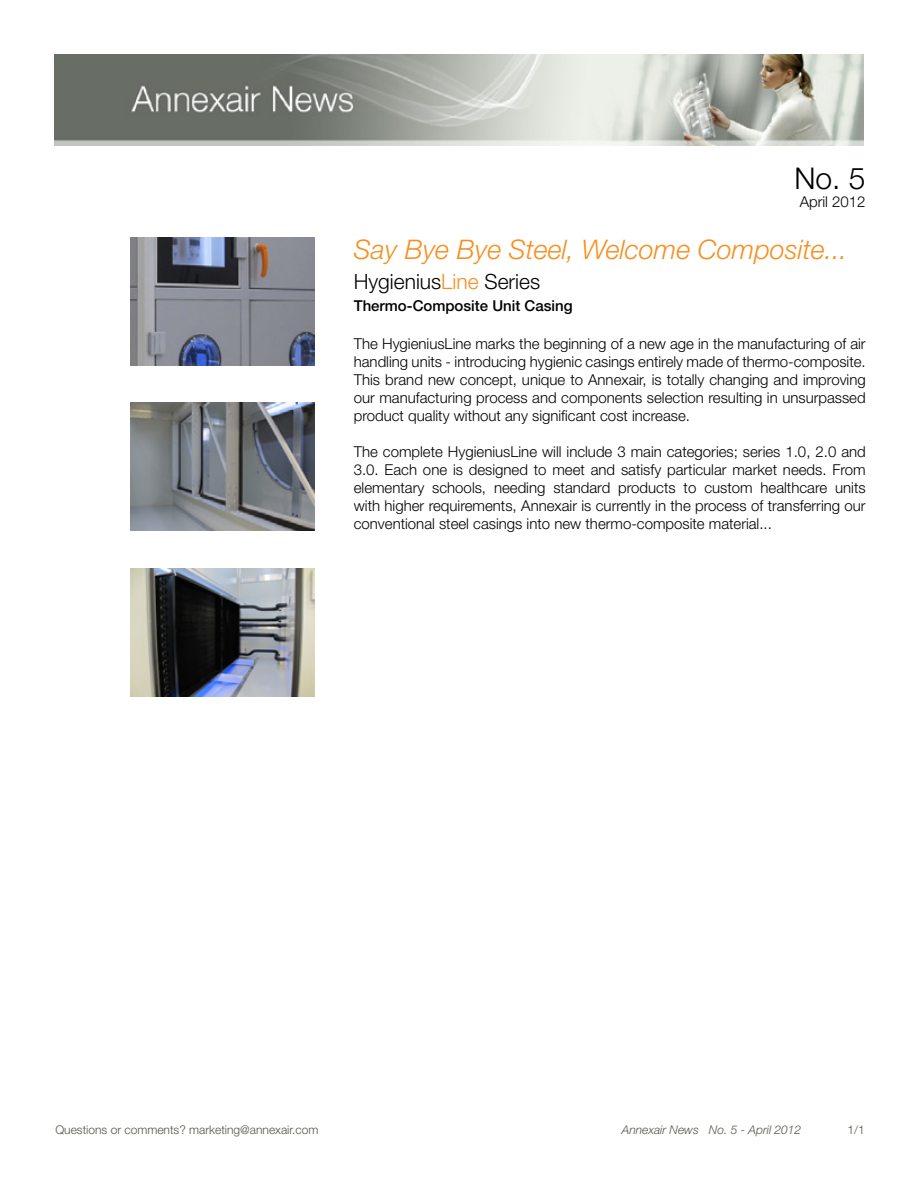
<style>
.page{position:relative;width:918px;height:1188px;background:#fff}
.page>*{position:absolute;margin:0;border:0;box-sizing:border-box;transform-origin:0 0}
.t1{font:300 30px "Helvetica Neue";color:#000}
.t2{font:italic 300 27px "Helvetica Neue";color:#f78f1e}
.t3{font:300 21px "Helvetica Neue";color:#000}
.t4{font:300 15px/18px "Helvetica Neue";color:#000;text-align:justify}
.t5{font:500 15px "Helvetica Neue";color:#000}
.t6{font:300 12px "Helvetica Neue";color:#54534a}
.t7{font:italic 300 12px "Helvetica Neue";color:#54534a}
.s1{color:#f78f1e}
</style>
<div class="page">
<img style="left:131px;top:238px;width:183px;height:128px">
<img style="left:131px;top:402px;width:183px;height:129px">
<img style="left:131px;top:569px;width:183px;height:128px">
<img style="left:54px;top:54px;width:810px;height:91px">
<h1 class="t1" style="left:794px;top:160px;width:73px">No. 5</h1>
<p class="t4" style="left:800px;top:193px;width:67px">April 2012</p>
<h2 class="t2" style="left:354px;top:233px;width:495px">Say Bye Bye Steel, Welcome Composite...</h2>
<h3 class="t3" style="left:354px;top:268px;width:188px">Hygienius<span class="s1">Line</span> Series</h3>
<p class="t5" style="left:354px;top:297px;width:220px">Thermo-Composite Unit Casing</p>
<p class="t4" style="left:354px;top:334px;width:514px">The HygieniusLine marks the beginning of a new age in the manufacturing of air handling units - introducing hygienic casings entirely made of thermo-composite.<br>This brand new concept, unique to Annexair, is totally changing and improving our manufacturing process and components selection resulting in unsurpassed product quality without any significant cost increase.</p>
<p class="t4" style="left:354px;top:442px;width:514px">The complete HygieniusLine will include 3 main categories; series 1.0, 2.0 and 3.0. Each one is designed to meet and satisfy particular market needs. From elementary schools, needing standard products to custom healthcare units with higher requirements, Annexair is currently in the process of transferring our conventional steel casings into new thermo-composite material...</p>
<p class="t6" style="left:55px;top:1122px;width:264px">Questions or comments? marketing@annexair.com</p>
<p class="t7" style="left:622px;top:1123px;width:181px">Annexair News No. 5 - April 2012</p>
<p class="t6" style="left:847px;top:1122px;width:19px">1/1</p>
</div>
